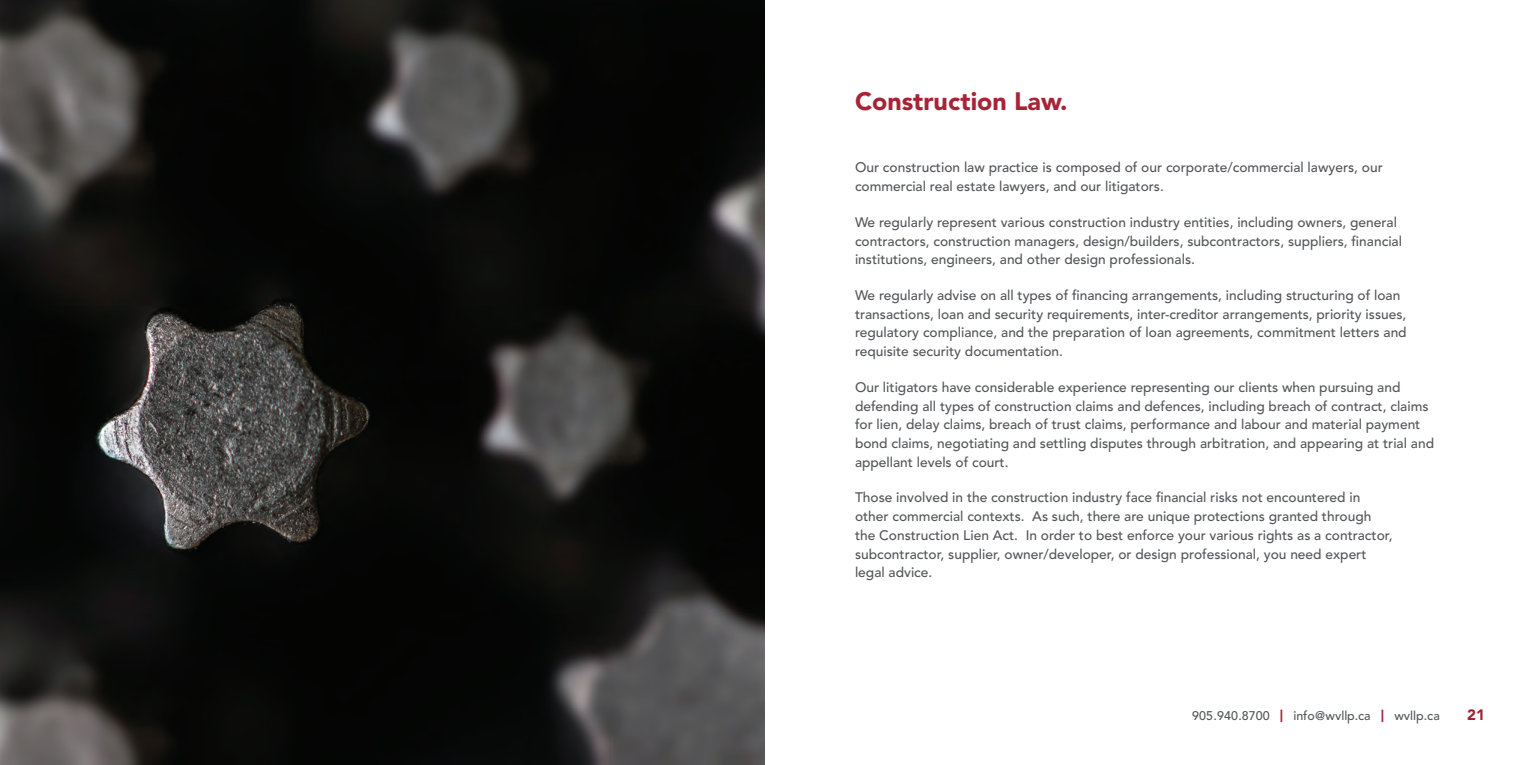
<style>
.page{position:relative;width:1530px;height:765px;background:#fff}
.page>*{position:absolute;margin:0;border:0;box-sizing:border-box;transform-origin:0 0}
.t1{font:900 25px "Avenir LT Std";color:#a72436}
.t2{font:900 15px "Avenir LT Std";color:#a62035}
.t3{font:500 13.75px/18.8px "Avenir LT Std";color:#54555a}
.t4{font:500 12.5px "Avenir LT Std";color:#54555a}
.s1{font-weight:900;color:#a62035}
</style>
<div class="page">
<img style="left:0;top:0;width:765px;height:765px">
<p class="t1" style="left:855px;top:86px;width:214px">Construction Law.</p>
<p class="t3" style="left:855px;top:159px;width:529px">Our construction law practice is composed of our corporate/commercial lawyers, our commercial real estate lawyers, and our litigators.</p>
<p class="t3" style="left:855px;top:213px;width:549px">We regularly represent various construction industry entities, including owners, general contractors, construction managers, design/builders, subcontractors, suppliers, financial institutions, engineers, and other design professionals.</p>
<p class="t3" style="left:855px;top:286px;width:553px">We regularly advise on all types of financing arrangements, including structuring of loan transactions, loan and security requirements, inter-creditor arrangements, priority issues, regulatory compliance, and the preparation of loan agreements, commitment letters and requisite security documentation.</p>
<p class="t3" style="left:855px;top:378px;width:581px">Our litigators have considerable experience representing our clients when pursuing and defending all types of construction claims and defences, including breach of contract, claims for lien, delay claims, breach of trust claims, performance and labour and material payment bond claims, negotiating and settling disputes through arbitration, and appearing at trial and appellant levels of court.</p>
<p class="t3" style="left:855px;top:489px;width:539px">Those involved in the construction industry face financial risks not encountered in other commercial contexts. As such, there are unique protections granted through the Construction Lien Act. In order to best enforce your various rights as a contractor, subcontractor, supplier, owner/developer, or design professional, you need expert legal advice.</p>
<p class="t4" style="left:1192px;top:708px;width:249px">905.940.8700 <span class="s1">|</span> info@wvllp.ca <span class="s1">|</span> wvllp.ca</p>
<p class="t2" style="left:1467px;top:706px;width:19px">21</p>
</div>
